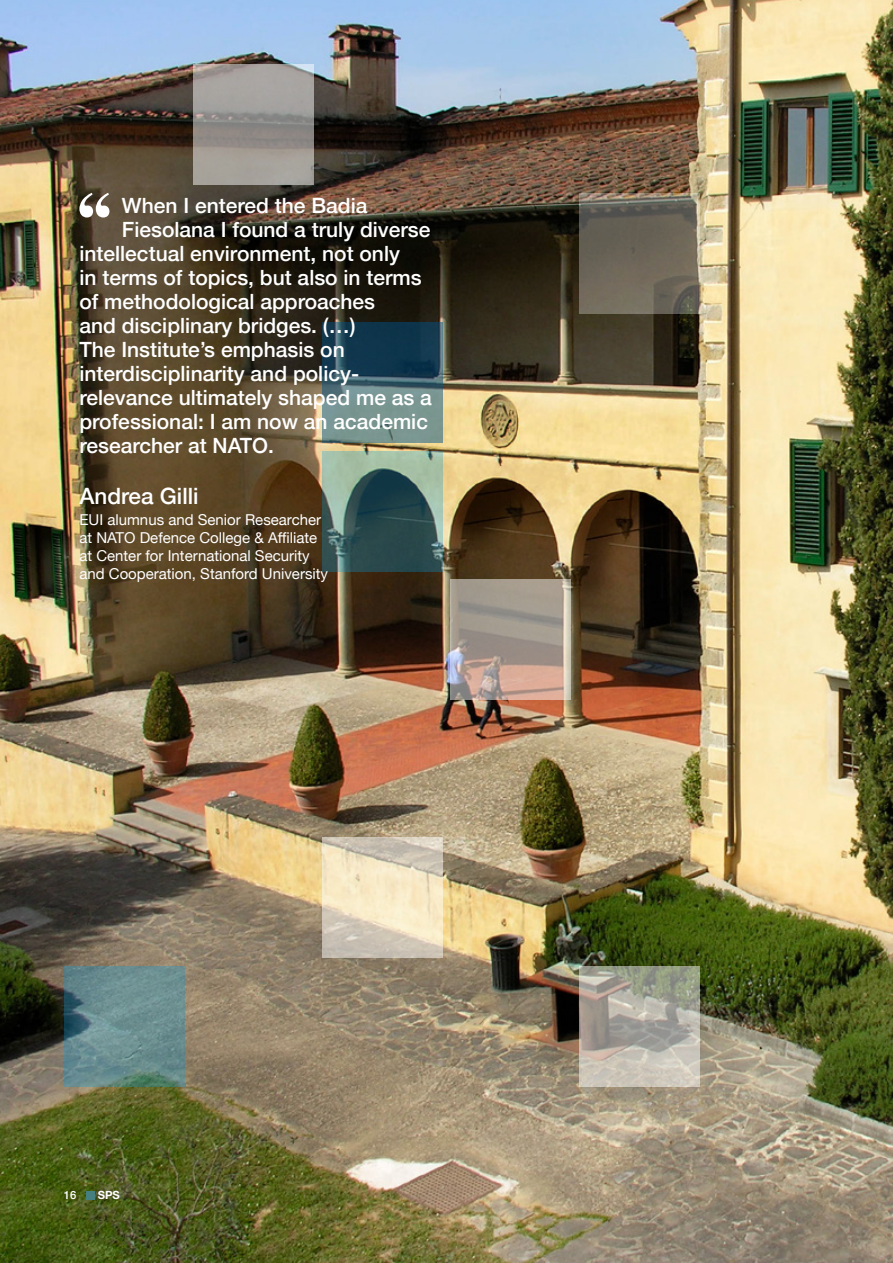
<style>
.page{position:relative;width:893px;height:1263px;background:#fff}
.page>*{position:absolute;margin:0;border:0;box-sizing:border-box;transform-origin:0 0}
.t1{font:500 22.5px "Helvetica Neue";color:#fff}
.t2{font:500 21px "Helvetica Neue";color:#fff}
.t3{font:15px/18px "Helvetica Neue";color:#fff}
.t4{font:700 11.25px "Helvetica Neue";color:#fff}
.t5{font:500 11.25px "Helvetica Neue";color:#fff}
</style>
<div class="page">
<img style="left:0;top:0;width:893px;height:1263px">
<svg style="left:193px;top:64px;width:120px;height:120px;background:#9e9a96"></svg>
<svg style="left:322px;top:838px;width:120px;height:120px;background:#e3d7bf"></svg>
<svg style="left:322px;top:322px;width:120px;height:120px;background:#45666f"></svg>
<svg style="left:322px;top:451px;width:120px;height:120px;background:#53716c"></svg>
<svg style="left:580px;top:193px;width:120px;height:120px;background:#6e685b"></svg>
<svg style="left:451px;top:580px;width:120px;height:120px;background:#ad9e93"></svg>
<svg style="left:580px;top:967px;width:120px;height:120px;background:#b1aea2"></svg>
<svg style="left:64px;top:967px;width:120px;height:120px;background:#65898b"></svg>
<div style="left:86px;top:1191px;width:9px;height:8px;background:#467f7f"></div>
<svg style="left:79px;top:193px;width:30px;height:24px"></svg>
<p class="t2" style="left:122px;top:189px;width:247px">When I entered the Badia</p>
<p class="t2" style="left:122px;top:213px;width:310px">Fiesolana I found a truly diverse</p>
<p class="t2" style="left:79px;top:237px;width:322px">intellectual environment, not only</p>
<p class="t2" style="left:79px;top:261px;width:344px">in terms of topics, but also in terms</p>
<p class="t2" style="left:79px;top:285px;width:297px">of methodological approaches</p>
<p class="t2" style="left:79px;top:309px;width:278px">and disciplinary bridges. (…)</p>
<p class="t2" style="left:79px;top:333px;width:267px">The Institute’s emphasis on</p>
<p class="t2" style="left:79px;top:357px;width:281px">interdisciplinarity and policy-</p>
<p class="t2" style="left:79px;top:381px;width:354px">relevance ultimately shaped me as a</p>
<p class="t2" style="left:79px;top:405px;width:350px">professional: I am now an academic</p>
<p class="t2" style="left:79px;top:429px;width:196px">researcher at NATO.</p>
<p class="t1" style="left:79px;top:478px;width:121px">Andrea Gilli</p>
<p class="t3" style="left:79px;top:512px;width:250px">EUI alumnus and Senior Researcher at NATO Defence College &amp; Affiliate at Center for International Security and Cooperation, Stanford University</p>
<p class="t5" style="left:64px;top:1186px;width:14px">16</p>
<p class="t4" style="left:98px;top:1186px;width:24px">SPS</p>
</div>
